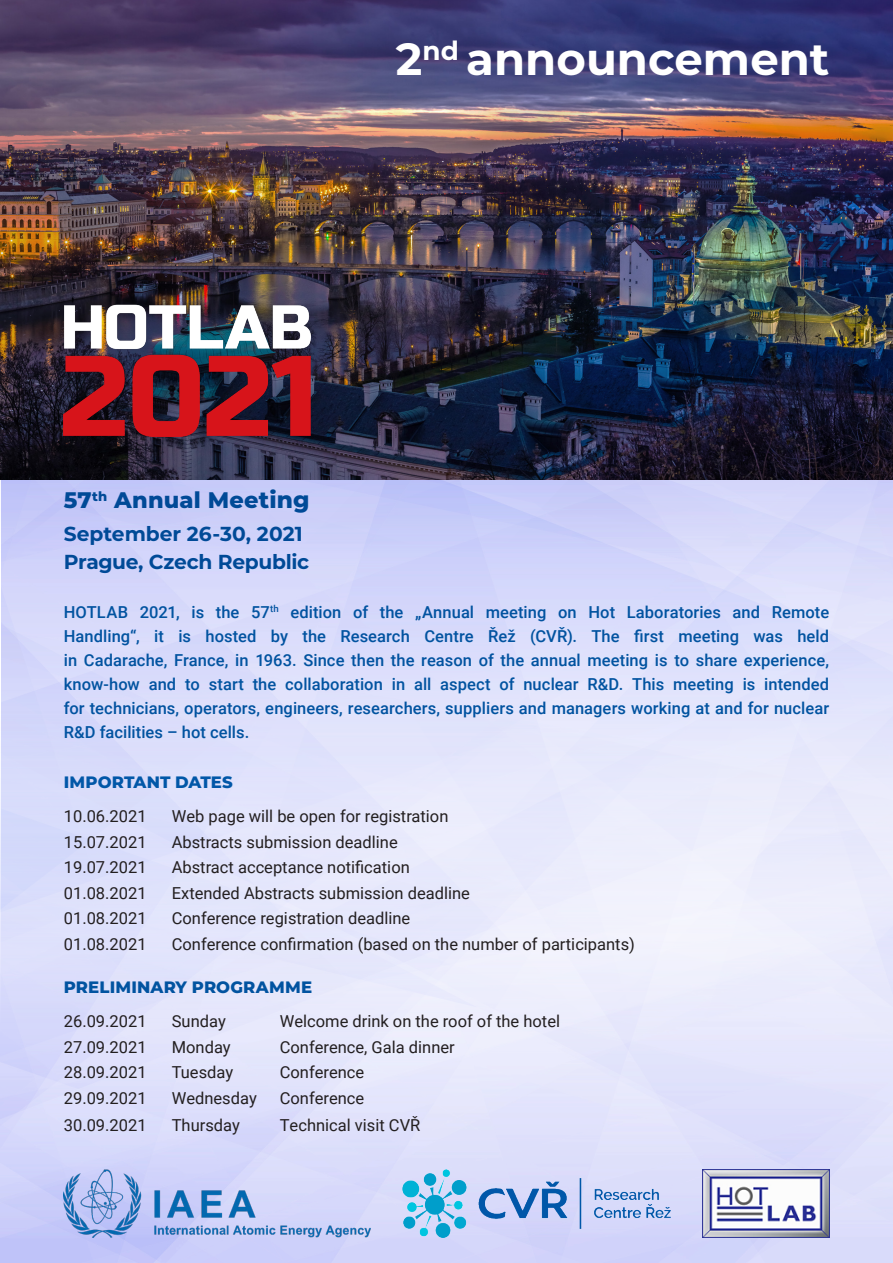
<style>
.page{position:relative;width:893px;height:1263px;background:#fff}
.page>*{position:absolute;margin:0;border:0;box-sizing:border-box;transform-origin:0 0}
.t1{font:700 45px "Montserrat";color:#fff}
.t2{font:800 22.5px "Montserrat";letter-spacing:.005em;color:#004a97}
.t3{font:700 20.25px "Montserrat";letter-spacing:-.015em;color:#004a97}
.t4{font:16.5px "Roboto";color:#231f20}
.t5{font:500 16.5px/24px "Roboto";letter-spacing:.005em;color:#0153a0;text-align:justify}
.t6{font:800 16.5px "Montserrat";letter-spacing:.01em;color:#0153a0}
.t7{font:800 16.5px "Montserrat";letter-spacing:.005em;color:#0157a8}
.s1{font-size:23.25px}
</style>
<div class="page">
<img style="left:0;top:0;width:893px;height:1263px">
<img style="left:702px;top:1169px;width:128px;height:68px">
<img style="left:64px;top:1169px;width:307px;height:68px">
<img style="left:402px;top:1169px;width:268px;height:68px">
<img style="left:64px;top:304px;width:246px;height:132px">
<p class="t1" style="left:396px;top:27px;width:435px">2<sup>nd</sup> announcement</p>
<p class="t2" style="left:64px;top:483px;width:247px">57<sup>th</sup> Annual Mee<span class="s1">ting</span></p>
<p class="t3" style="left:64px;top:519px;width:240px">September 26-30, 2021</p>
<p class="t3" style="left:64px;top:547px;width:247px">Prague, Czech Republic</p>
<p class="t5" style="left:64px;top:599px;width:767px">HOTLAB 2021, is the 57<sup>th</sup> edition of the „Annual meeting on Hot Laboratories and Remote Handling“, it is hosted by the Research Centre Řež (CVŘ). The first meeting was held in Cadarache, France, in 1963. Since then the reason of the annual meeting is to share experience, know-how and to start the collaboration in all aspect of nuclear R&amp;D. This meeting is intended for technicians, operators, engineers, researchers, suppliers and managers working at and for nuclear R&amp;D facilities – hot cells.</p>
<p class="t7" style="left:64px;top:770px;width:171px">IMPORTANT DATES</p>
<p class="t4" style="left:64px;top:805px;width:84px">10.06.2021</p>
<p class="t4" style="left:172px;top:805px;width:278px">Web page will be open for registration</p>
<p class="t4" style="left:64px;top:830px;width:84px">15.07.2021</p>
<p class="t4" style="left:172px;top:830px;width:227px">Abstracts submission deadline</p>
<p class="t4" style="left:64px;top:856px;width:84px">19.07.2021</p>
<p class="t4" style="left:172px;top:856px;width:240px">Abstract acceptance notification</p>
<p class="t4" style="left:64px;top:881px;width:84px">01.08.2021</p>
<p class="t4" style="left:172px;top:881px;width:300px">Extended Abstracts submission deadline</p>
<p class="t4" style="left:64px;top:907px;width:84px">01.08.2021</p>
<p class="t4" style="left:172px;top:907px;width:240px">Conference registration deadline</p>
<p class="t4" style="left:64px;top:932px;width:84px">01.08.2021</p>
<p class="t4" style="left:172px;top:932px;width:465px">Conference confirmation (based on the number of participants)</p>
<p class="t6" style="left:64px;top:975px;width:250px">PRELIMINARY PROGRAMME</p>
<p class="t4" style="left:64px;top:1010px;width:84px">26.09.2021</p>
<p class="t4" style="left:172px;top:1010px;width:56px">Sunday</p>
<p class="t4" style="left:280px;top:1010px;width:282px">Welcome drink on the roof of the hotel</p>
<p class="t4" style="left:64px;top:1035px;width:84px">27.09.2021</p>
<p class="t4" style="left:172px;top:1035px;width:61px">Monday</p>
<p class="t4" style="left:280px;top:1035px;width:176px">Conference, Gala dinner</p>
<p class="t4" style="left:64px;top:1061px;width:84px">28.09.2021</p>
<p class="t4" style="left:172px;top:1061px;width:63px">Tuesday</p>
<p class="t4" style="left:280px;top:1061px;width:86px">Conference</p>
<p class="t4" style="left:64px;top:1086px;width:84px">29.09.2021</p>
<p class="t4" style="left:172px;top:1086px;width:87px">Wednesday</p>
<p class="t4" style="left:280px;top:1086px;width:86px">Conference</p>
<p class="t4" style="left:64px;top:1113px;width:84px">30.09.2021</p>
<p class="t4" style="left:172px;top:1113px;width:70px">Thursday</p>
<p class="t4" style="left:280px;top:1113px;width:142px">Technical visit CVŘ</p>
</div>
